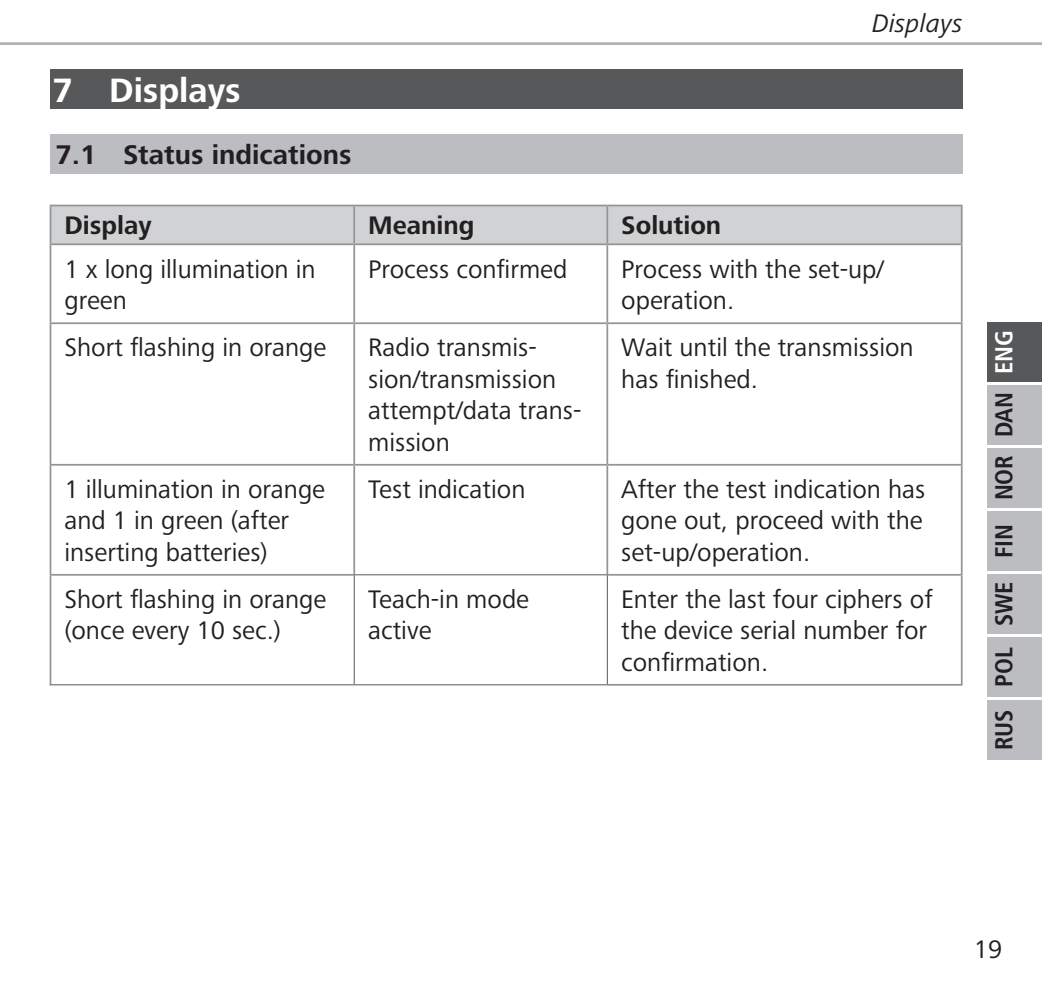
<style>
.page{position:relative;width:1042px;height:993px;background:#fff}
.page>*{position:absolute;margin:0;border:0;box-sizing:border-box;transform-origin:0 0}
.t1{font:700 35px "Frutiger Next LTW1 G";color:#fff}
.t2{font:700 28px "Frutiger Next LTW1 G";color:#231f20}
.t3{font:26.25px/31.5px "Frutiger Next LTW1 G";color:#231f20}
.t4{font:700 26.25px "Frutiger Next LTW1 G";color:#231f20}
.t5{font:italic 26.25px "Frutiger Next LTW1 G";color:#231f20}
.t6{font:700 condensed 24.5px "Frutiger LT Com";letter-spacing:-.01em;color:#231f20}
.t7{font:700 condensed 24.5px "Frutiger LT Com";color:#fff}
</style>
<div class="page">
<hr style="left:0;top:42px;width:1042px;height:3px;background:#b2b3b7">
<div style="left:987px;top:448px;width:55px;height:59px;background:#bcbdc0"></div>
<div style="left:987px;top:574px;width:55px;height:59px;background:#bcbdc0"></div>
<div style="left:987px;top:385px;width:55px;height:59px;background:#bcbdc0"></div>
<div style="left:987px;top:511px;width:55px;height:59px;background:#bcbdc0"></div>
<div style="left:987px;top:637px;width:55px;height:59px;background:#bcbdc0"></div>
<div style="left:987px;top:700px;width:55px;height:59px;background:#bcbdc0"></div>
<div style="left:987px;top:322px;width:55px;height:59px;background:#57585a"></div>
<div style="left:50px;top:69px;width:912px;height:40px;background:#57585a"></div>
<div style="left:50px;top:134px;width:912px;height:40px;background:#bcbdc0"></div>
<div style="left:51px;top:206px;width:910px;height:37px;background:#d1d2d4"></div>
<hr style="left:50px;top:204px;width:304px;height:2px;background:#939598">
<hr style="left:50px;top:206px;width:1px;height:37px;background:#939598">
<hr style="left:354px;top:204px;width:253px;height:2px;background:#939598">
<hr style="left:353px;top:206px;width:2px;height:37px;background:#939598">
<hr style="left:607px;top:204px;width:355px;height:2px;background:#939598">
<hr style="left:606px;top:206px;width:2px;height:37px;background:#939598">
<hr style="left:961px;top:206px;width:1px;height:37px;background:#939598">
<hr style="left:50px;top:243px;width:304px;height:2px;background:#939598">
<hr style="left:50px;top:245px;width:1px;height:77px;background:#939598">
<hr style="left:354px;top:243px;width:253px;height:2px;background:#939598">
<hr style="left:353px;top:245px;width:2px;height:77px;background:#939598">
<hr style="left:607px;top:243px;width:355px;height:2px;background:#939598">
<hr style="left:606px;top:245px;width:2px;height:77px;background:#939598">
<hr style="left:961px;top:245px;width:1px;height:77px;background:#939598">
<hr style="left:50px;top:322px;width:304px;height:2px;background:#939598">
<hr style="left:50px;top:324px;width:1px;height:140px;background:#939598">
<hr style="left:354px;top:322px;width:253px;height:2px;background:#939598">
<hr style="left:353px;top:324px;width:2px;height:140px;background:#939598">
<hr style="left:607px;top:322px;width:355px;height:2px;background:#939598">
<hr style="left:606px;top:324px;width:2px;height:140px;background:#939598">
<hr style="left:961px;top:324px;width:1px;height:140px;background:#939598">
<hr style="left:50px;top:464px;width:304px;height:1px;background:#939598">
<hr style="left:50px;top:465px;width:1px;height:108px;background:#939598">
<hr style="left:354px;top:464px;width:253px;height:1px;background:#939598">
<hr style="left:353px;top:465px;width:2px;height:109px;background:#939598">
<hr style="left:607px;top:464px;width:355px;height:1px;background:#939598">
<hr style="left:606px;top:465px;width:2px;height:109px;background:#939598">
<hr style="left:961px;top:465px;width:1px;height:108px;background:#939598">
<hr style="left:50px;top:573px;width:304px;height:2px;background:#939598">
<hr style="left:50px;top:575px;width:1px;height:109px;background:#939598">
<hr style="left:608px;top:573px;width:354px;height:2px;background:#939598">
<hr style="left:961px;top:575px;width:1px;height:108px;background:#939598">
<hr style="left:608px;top:683px;width:354px;height:2px;background:#939598">
<hr style="left:354px;top:574px;width:254px;height:1px;background:#57585a">
<hr style="left:354px;top:575px;width:1px;height:109px;background:#57585a">
<hr style="left:607px;top:575px;width:1px;height:109px;background:#57585a">
<hr style="left:50px;top:684px;width:304px;height:1px;background:#57585a">
<hr style="left:354px;top:684px;width:254px;height:1px;background:#57585a">
<h1 class="t1" style="left:53px;top:70px;width:190px">7 Displays</h1>
<p class="t2" style="left:55px;top:139px;width:298px">7.1 Status indications</p>
<p class="t5" style="left:872px;top:8px;width:92px">Displays</p>
<p class="t4" style="left:64px;top:210px;width:89px">Display</p>
<p class="t4" style="left:368px;top:210px;width:108px">Meaning</p>
<p class="t4" style="left:621px;top:210px;width:101px">Solution</p>
<p class="t3" style="left:64px;top:254px;width:253px">1 x long illumination in green</p>
<p class="t3" style="left:368px;top:254px;width:201px">Process confirmed</p>
<p class="t3" style="left:621px;top:254px;width:264px">Process with the set-up/ operation.</p>
<p class="t3" style="left:64px;top:332px;width:263px">Short flashing in orange</p>
<p class="t3" style="left:368px;top:332px;width:215px">Radio transmis&shy;sion/transmission attempt/data trans&shy;mission</p>
<p class="t3" style="left:621px;top:332px;width:294px">Wait until the transmission has finished.</p>
<p class="t3" style="left:64px;top:474px;width:262px">1 illumination in orange and 1 in green (after inserting batteries)</p>
<p class="t3" style="left:368px;top:474px;width:159px">Test indication</p>
<p class="t3" style="left:621px;top:474px;width:306px;text-align:justify">After the test indication has gone out, proceed with the set-up/operation.</p>
<p class="t3" style="left:64px;top:584px;width:263px">Short flashing in orange (once every 10 sec.)</p>
<p class="t3" style="left:368px;top:584px;width:162px">Teach-in mode active</p>
<p class="t3" style="left:621px;top:584px;width:313px">Enter the last four ciphers of the device serial number for confirmation.</p>
<p class="t7" style="left:989px;top:373px;width:45px;rotate:-90deg">ENG</p>
<p class="t6" style="left:989px;top:437px;width:46px;rotate:-90deg">DAN</p>
<p class="t6" style="left:989px;top:500px;width:46px;rotate:-90deg">NOR</p>
<p class="t6" style="left:989px;top:557px;width:35px;rotate:-90deg">FIN</p>
<p class="t6" style="left:989px;top:626px;width:46px;rotate:-90deg">SWE</p>
<p class="t6" style="left:989px;top:686px;width:40px;rotate:-90deg">POL</p>
<p class="t6" style="left:989px;top:750px;width:42px;rotate:-90deg">RUS</p>
<p class="t3" style="left:974px;top:934px;width:30px">19</p>
</div>
